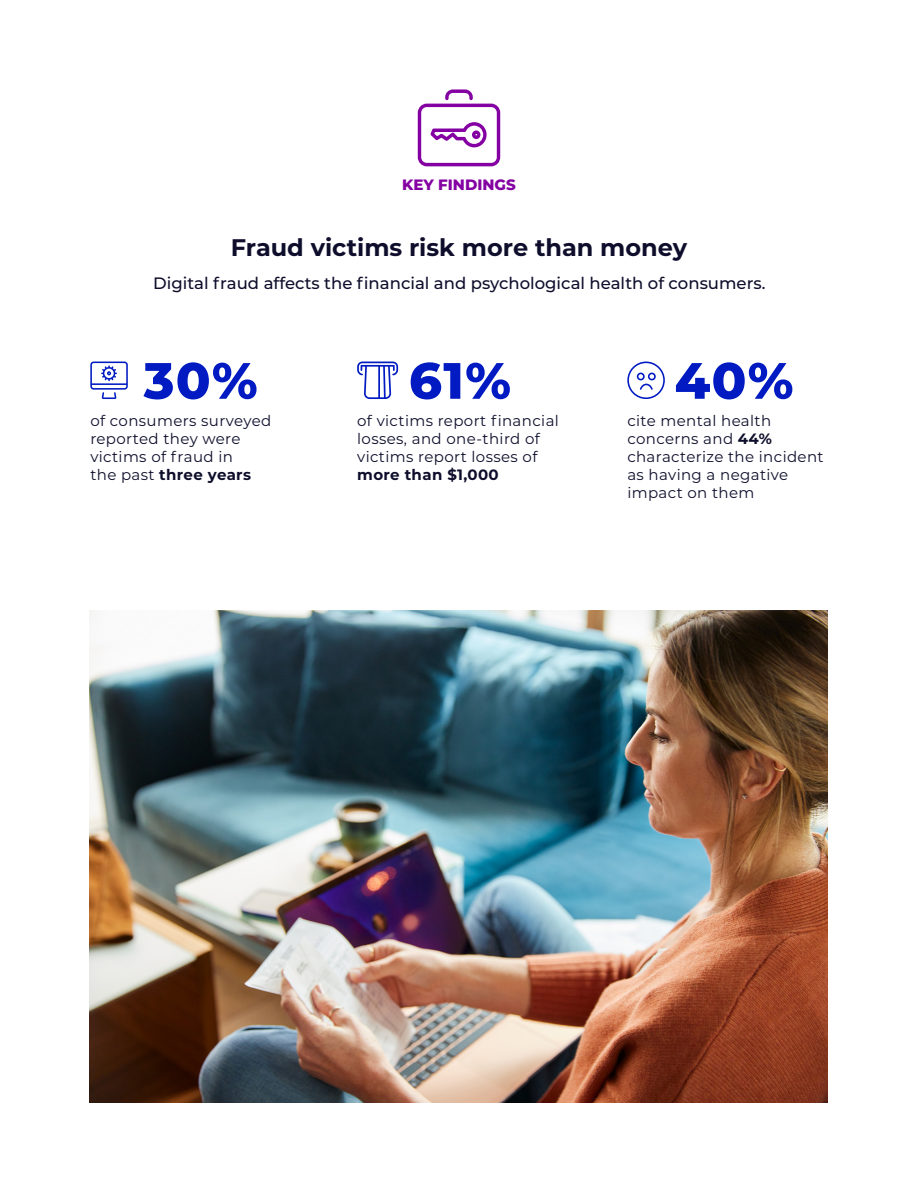
<style>
.page{position:relative;width:918px;height:1188px;background:#fff}
.page>*{position:absolute;margin:0;border:0;box-sizing:border-box;transform-origin:0 0}
.t1{font:800 51px "Montserrat";color:#011ac2}
.t2{font:700 24px "Montserrat";color:#0e0e2c}
.t3{font:500 16.5px "Montserrat";color:#0e0e2c}
.t4{font:15px/18px "Montserrat";letter-spacing:.025em;color:#0e0e2c}
.t5{font:700 15px "Montserrat";letter-spacing:.025em;color:#0e0e2c}
.t6{font:800 15px "Montserrat";color:#8500a3}
.s1{font-weight:400}
.s2{font-weight:700}
</style>
<div class="page">
<img style="left:90px;top:610px;width:738px;height:492px">
<svg style="left:627px;top:362px;width:38px;height:37px"></svg>
<svg style="left:357px;top:362px;width:41px;height:37px"></svg>
<svg style="left:90px;top:362px;width:38px;height:37px"></svg>
<svg style="left:418px;top:89px;width:82px;height:77px"></svg>
<p class="t6" style="left:402px;top:174px;width:115px">KEY FINDINGS</p>
<p class="t2" style="left:231px;top:230px;width:458px">Fraud victims risk more than money</p>
<p class="t3" style="left:153px;top:272px;width:614px">Digital fraud affects the financial and psychological health of consumers.</p>
<p class="t1" style="left:144px;top:343px;width:115px">30%</p>
<p class="t4" style="left:90px;top:411px;width:183px">of consumers surveyed</p>
<p class="t4" style="left:90px;top:429px;width:152px">reported they were</p>
<p class="t4" style="left:90px;top:447px;width:144px">victims of fraud in</p>
<p class="t5" style="left:90px;top:464px;width:162px"><span class="s1">the past</span> three years</p>
<p class="t1" style="left:409px;top:343px;width:104px">61%</p>
<p class="t4" style="left:357px;top:411px;width:203px">of victims report financial losses, and one-third of</p>
<p class="t4" style="left:357px;top:447px;width:182px">victims report losses of</p>
<p class="t5" style="left:357px;top:464px;width:143px">more than $1,000</p>
<p class="t1" style="left:675px;top:343px;width:120px">40%</p>
<p class="t4" style="left:627px;top:411px;width:198px">cite mental health concerns and <span class="s2">44% </span>characterize the incident as having a negative impact on them</p>
</div>
